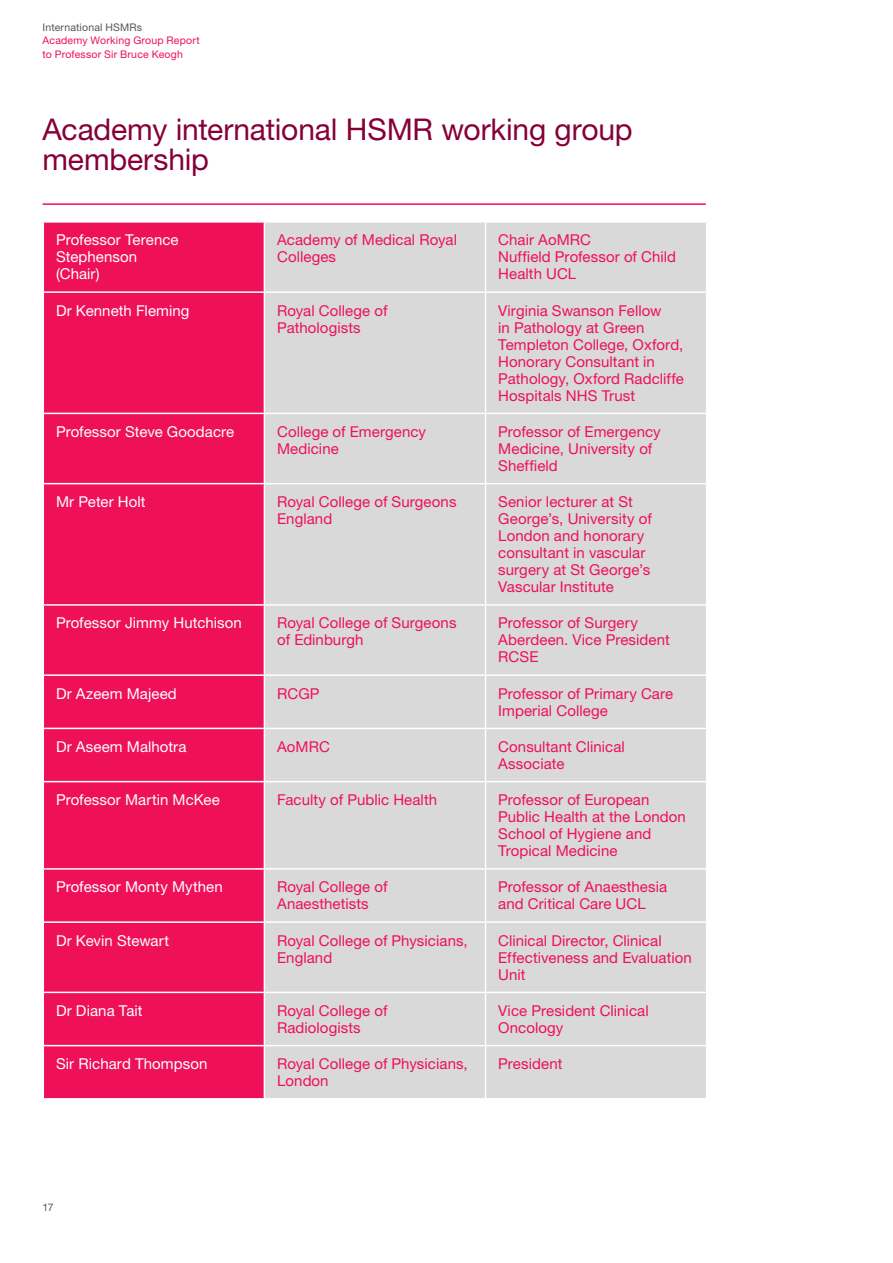
<style>
.page{position:relative;width:893px;height:1263px;background:#fff}
.page>*{position:absolute;margin:0;border:0;box-sizing:border-box;transform-origin:0 0}
.Section_header_20pt{font:30px/30px "Helvetica Neue LT Std";letter-spacing:-.005em;color:#860037}
.body_10pt_table{font:15px/17px "Helvetica Neue LT Std";letter-spacing:.005em;color:#ee1059}
.body_10pt_table-2{font:15px/17px "Helvetica Neue LT Std";letter-spacing:.005em;color:#fff}
.t1{font:10.5px/13.5px "Helvetica Neue LT Std";letter-spacing:.02em;color:#ee1059}
.t2{font:10.5px "Helvetica Neue LT Std";letter-spacing:.015em;color:#55565a}
</style>
<div class="page">
<div style="left:44px;top:223px;width:220px;height:875px;background:#ee1059"></div>
<div style="left:265px;top:223px;width:441px;height:875px;background:#d9d9d9"></div>
<hr style="left:485px;top:223px;width:1px;height:68px;background:#fff">
<hr style="left:43px;top:291px;width:221px;height:2px;background:#fff">
<hr style="left:264px;top:291px;width:221px;height:2px;background:#fff">
<hr style="left:485px;top:291px;width:222px;height:2px;background:#fff">
<hr style="left:485px;top:293px;width:1px;height:120px;background:#fff">
<hr style="left:43px;top:413px;width:221px;height:1px;background:#fff">
<hr style="left:264px;top:413px;width:221px;height:1px;background:#fff">
<hr style="left:485px;top:413px;width:222px;height:1px;background:#fff">
<hr style="left:485px;top:414px;width:1px;height:69px;background:#fff">
<hr style="left:43px;top:483px;width:221px;height:1px;background:#fff">
<hr style="left:264px;top:483px;width:221px;height:1px;background:#fff">
<hr style="left:485px;top:483px;width:222px;height:1px;background:#fff">
<hr style="left:485px;top:484px;width:1px;height:120px;background:#fff">
<hr style="left:43px;top:604px;width:221px;height:2px;background:#fff">
<hr style="left:264px;top:604px;width:221px;height:2px;background:#fff">
<hr style="left:485px;top:604px;width:222px;height:2px;background:#fff">
<hr style="left:485px;top:606px;width:1px;height:68px;background:#fff">
<hr style="left:43px;top:674px;width:221px;height:2px;background:#fff">
<hr style="left:264px;top:674px;width:221px;height:2px;background:#fff">
<hr style="left:485px;top:674px;width:222px;height:2px;background:#fff">
<hr style="left:485px;top:676px;width:1px;height:52px;background:#fff">
<hr style="left:43px;top:728px;width:221px;height:1px;background:#fff">
<hr style="left:264px;top:728px;width:221px;height:1px;background:#fff">
<hr style="left:485px;top:728px;width:222px;height:1px;background:#fff">
<hr style="left:485px;top:729px;width:1px;height:52px;background:#fff">
<hr style="left:43px;top:781px;width:221px;height:1px;background:#fff">
<hr style="left:264px;top:781px;width:221px;height:1px;background:#fff">
<hr style="left:485px;top:781px;width:222px;height:1px;background:#fff">
<hr style="left:485px;top:782px;width:1px;height:86px;background:#fff">
<hr style="left:43px;top:868px;width:221px;height:2px;background:#fff">
<hr style="left:264px;top:868px;width:221px;height:2px;background:#fff">
<hr style="left:485px;top:868px;width:222px;height:2px;background:#fff">
<hr style="left:485px;top:870px;width:1px;height:51px;background:#fff">
<hr style="left:43px;top:921px;width:221px;height:2px;background:#fff">
<hr style="left:264px;top:921px;width:221px;height:2px;background:#fff">
<hr style="left:485px;top:921px;width:222px;height:2px;background:#fff">
<hr style="left:485px;top:923px;width:1px;height:69px;background:#fff">
<hr style="left:43px;top:992px;width:221px;height:1px;background:#fff">
<hr style="left:264px;top:992px;width:221px;height:1px;background:#fff">
<hr style="left:485px;top:992px;width:222px;height:1px;background:#fff">
<hr style="left:485px;top:993px;width:1px;height:52px;background:#fff">
<hr style="left:43px;top:1045px;width:221px;height:1px;background:#fff">
<hr style="left:264px;top:1045px;width:221px;height:1px;background:#fff">
<hr style="left:485px;top:1045px;width:222px;height:1px;background:#fff">
<hr style="left:485px;top:1046px;width:1px;height:52px;background:#fff">
<hr style="left:43px;top:203px;width:663px;height:2px;background:#ee1059">
<p class="t2" style="left:43px;top:21px;width:101px">International HSMRs</p>
<p class="t1" style="left:43px;top:34px;width:159px">Academy Working Group Report to Professor Sir Bruce Keogh</p>
<p class="Section_header_20pt" style="left:43px;top:114px;width:592px">Academy international HSMR working group membership</p>
<p class="body_10pt_table-2" style="left:56px;top:231px;width:124px">Professor Terence<br>Stephenson (Chair)</p>
<p class="body_10pt_table" style="left:277px;top:231px;width:181px">Academy of Medical Royal<br>Colleges</p>
<p class="body_10pt_table" style="left:498px;top:231px;width:179px">Chair AoMRC<br>Nuffield Professor of Child<br>Health UCL</p>
<p class="body_10pt_table-2" style="left:56px;top:302px;width:135px">Dr Kenneth Fleming</p>
<p class="body_10pt_table" style="left:277px;top:302px;width:112px">Royal College of<br>Pathologists</p>
<p class="body_10pt_table" style="left:498px;top:302px;width:187px">Virginia Swanson Fellow<br>in Pathology at Green<br>Templeton College, Oxford,<br>Honorary Consultant in<br>Pathology, Oxford Radcliffe<br>Hospitals NHS Trust</p>
<p class="body_10pt_table-2" style="left:56px;top:423px;width:180px">Professor Steve Goodacre</p>
<p class="body_10pt_table" style="left:277px;top:423px;width:150px">College of Emergency<br>Medicine</p>
<p class="body_10pt_table" style="left:498px;top:423px;width:164px">Professor of Emergency<br>Medicine, University of<br>Sheffield</p>
<p class="body_10pt_table-2" style="left:56px;top:493px;width:91px">Mr Peter Holt</p>
<p class="body_10pt_table" style="left:277px;top:493px;width:181px">Royal College of Surgeons<br>England</p>
<p class="body_10pt_table" style="left:498px;top:493px;width:155px">Senior lecturer at St<br>George’s, University of<br>London and honorary consultant in vascular surgery at St George’s<br>Vascular Institute</p>
<p class="body_10pt_table-2" style="left:56px;top:614px;width:187px">Professor Jimmy Hutchison</p>
<p class="body_10pt_table" style="left:277px;top:614px;width:181px">Royal College of Surgeons of Edinburgh</p>
<p class="body_10pt_table" style="left:498px;top:614px;width:173px">Professor of Surgery<br>Aberdeen. Vice President<br>RCSE</p>
<p class="body_10pt_table-2" style="left:56px;top:685px;width:122px">Dr Azeem Majeed</p>
<p class="body_10pt_table" style="left:277px;top:685px;width:44px">RCGP</p>
<p class="body_10pt_table" style="left:498px;top:685px;width:176px">Professor of Primary Care<br>Imperial College</p>
<p class="body_10pt_table-2" style="left:56px;top:738px;width:132px">Dr Aseem Malhotra</p>
<p class="body_10pt_table" style="left:277px;top:738px;width:54px">AoMRC</p>
<p class="body_10pt_table" style="left:498px;top:738px;width:128px">Consultant Clinical<br>Associate</p>
<p class="body_10pt_table-2" style="left:56px;top:791px;width:165px">Professor Martin McKee</p>
<p class="body_10pt_table" style="left:277px;top:791px;width:161px">Faculty of Public Health</p>
<p class="body_10pt_table" style="left:498px;top:791px;width:189px">Professor of European<br>Public Health at the London<br>School of Hygiene and<br>Tropical Medicine</p>
<p class="body_10pt_table-2" style="left:56px;top:878px;width:168px">Professor Monty Mythen</p>
<p class="body_10pt_table" style="left:277px;top:878px;width:112px">Royal College of<br>Anaesthetists</p>
<p class="body_10pt_table" style="left:498px;top:878px;width:170px">Professor of Anaesthesia and Critical Care UCL</p>
<p class="body_10pt_table-2" style="left:56px;top:931px;width:115px">Dr Kevin Stewart</p>
<p class="body_10pt_table" style="left:277px;top:931px;width:192px">Royal College of Physicians,<br>England</p>
<p class="body_10pt_table" style="left:498px;top:931px;width:195px">Clinical Director, Clinical<br>Effectiveness and Evaluation<br>Unit</p>
<p class="body_10pt_table-2" style="left:56px;top:1002px;width:88px">Dr Diana Tait</p>
<p class="body_10pt_table" style="left:277px;top:1002px;width:112px">Royal College of<br>Radiologists</p>
<p class="body_10pt_table" style="left:498px;top:1002px;width:152px">Vice President Clinical<br>Oncology</p>
<p class="body_10pt_table-2" style="left:56px;top:1055px;width:153px">Sir Richard Thompson</p>
<p class="body_10pt_table" style="left:277px;top:1055px;width:192px">Royal College of Physicians,<br>London</p>
<p class="body_10pt_table" style="left:498px;top:1055px;width:66px">President</p>
<p class="t2" style="left:43px;top:1201px;width:13px">17</p>
</div>
